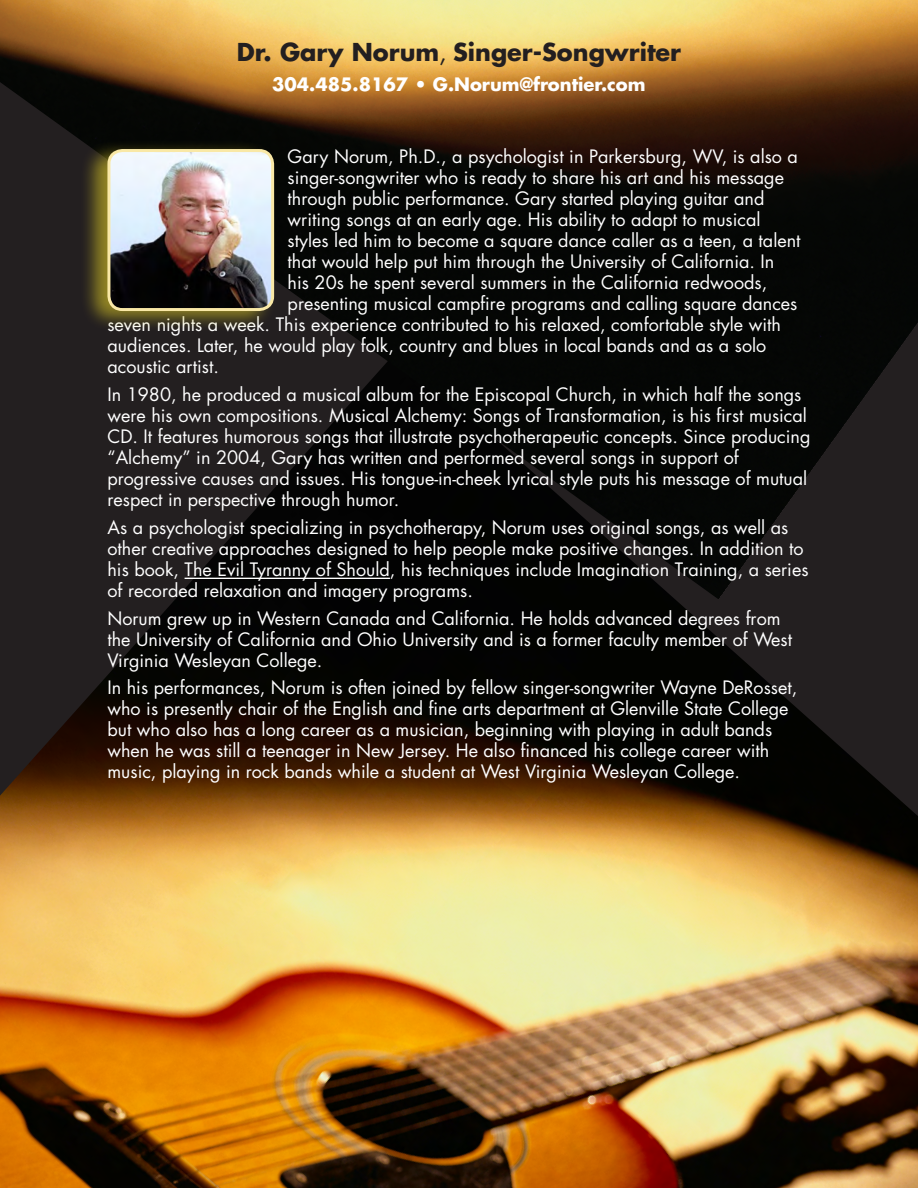
<style>
.page{position:relative;width:918px;height:1188px;background:#fff}
.page>*{position:absolute;margin:0;border:0;box-sizing:border-box;transform-origin:0 0}
.t1{font:700 24px "Futura";color:#231f20}
.t2{font:18px/21px "Futura";color:#fff}
.t3{font:700 18px "Futura";color:#fff}
.s1{font-weight:400}
</style>
<div class="page">
<img style="left:0;top:599px;width:918px;height:589px">
<img style="left:0;top:0;width:918px;height:599px">
<hr style="left:185px;top:578px;width:205px;height:1px;background:#fff">
<div style="left:80px;top:139px;width:197px;height:193px;background:#dac726;opacity:.6"></div>
<img style="left:109px;top:151px;width:164px;height:159px">
<div style="left:107px;top:149px;width:167px;height:162px;border:3px solid #f9e8a6;border-radius:14px"></div>
<p class="t1" style="left:237px;top:35px;width:446px">Dr. Gary Norum<span class="s1">,</span> Singer-Songwriter</p>
<p class="t3" style="left:272px;top:71px;width:375px">304.485.8167 • G.Norum@frontier.com</p>
<p class="t2" style="left:288px;top:146px;width:512px">Gary Norum, Ph.D., a psychologist in Parkersburg, WV, is also a</p>
<p class="t2" style="left:288px;top:167px;width:498px">singer-songwriter who is ready to share his art and his message</p>
<p class="t2" style="left:288px;top:188px;width:478px">through public performance. Gary started playing guitar and</p>
<p class="t2" style="left:288px;top:209px;width:474px">writing songs at an early age. His ability to adapt to musical</p>
<p class="t2" style="left:288px;top:230px;width:514px">styles led him to become a square dance caller as a teen, a talent</p>
<p class="t2" style="left:288px;top:251px;width:488px">that would help put him through the University of California. In</p>
<p class="t2" style="left:288px;top:272px;width:481px">his 20s he spent several summers in the California redwoods,</p>
<p class="t2" style="left:288px;top:293px;width:511px">presenting musical campfire programs and calling square dances</p>
<p class="t2" style="left:107px;top:314px;width:675px">seven nights a week. This experience contributed to his relaxed, comfortable style with</p>
<p class="t2" style="left:107px;top:335px;width:660px">audiences. Later, he would play folk, country and blues in local bands and as a solo</p>
<p class="t2" style="left:107px;top:356px;width:113px">acoustic artist.</p>
<p class="t2" style="left:107px;top:384px;width:705px">In 1980, he produced a musical album for the Episcopal Church, in which half the songs were his own compositions. Musical Alchemy: Songs of Transformation, is his first musical CD. It features humorous songs that illustrate psychotherapeutic concepts. Since producing “Alchemy” in 2004, Gary has written and performed several songs in support of progressive causes and issues. His tongue-in-cheek lyrical style puts his message of mutual respect in perspective through humor.</p>
<p class="t2" style="left:107px;top:516px;width:703px">As a psychologist specializing in psychotherapy, Norum uses original songs, as well as other creative approaches designed to help people make positive changes. In addition to his book, The Evil Tyranny of Should, his techniques include Imagination Training, a series of recorded relaxation and imagery programs.</p>
<p class="t2" style="left:107px;top:607px;width:686px">Norum grew up in Western Canada and California. He holds advanced degrees from the University of California and Ohio University and is a former faculty member of West<br>Virginia Wesleyan College.</p>
<p class="t2" style="left:107px;top:677px;width:691px">In his performances, Norum is often joined by fellow singer-songwriter Wayne DeRosset, who is presently chair of the English and fine arts department at Glenville State College but who also has a long career as a musician, beginning with playing in adult bands when he was still a teenager in New Jersey. He also financed his college career with music, playing in rock bands while a student at West Virginia Wesleyan College.</p>
</div>
